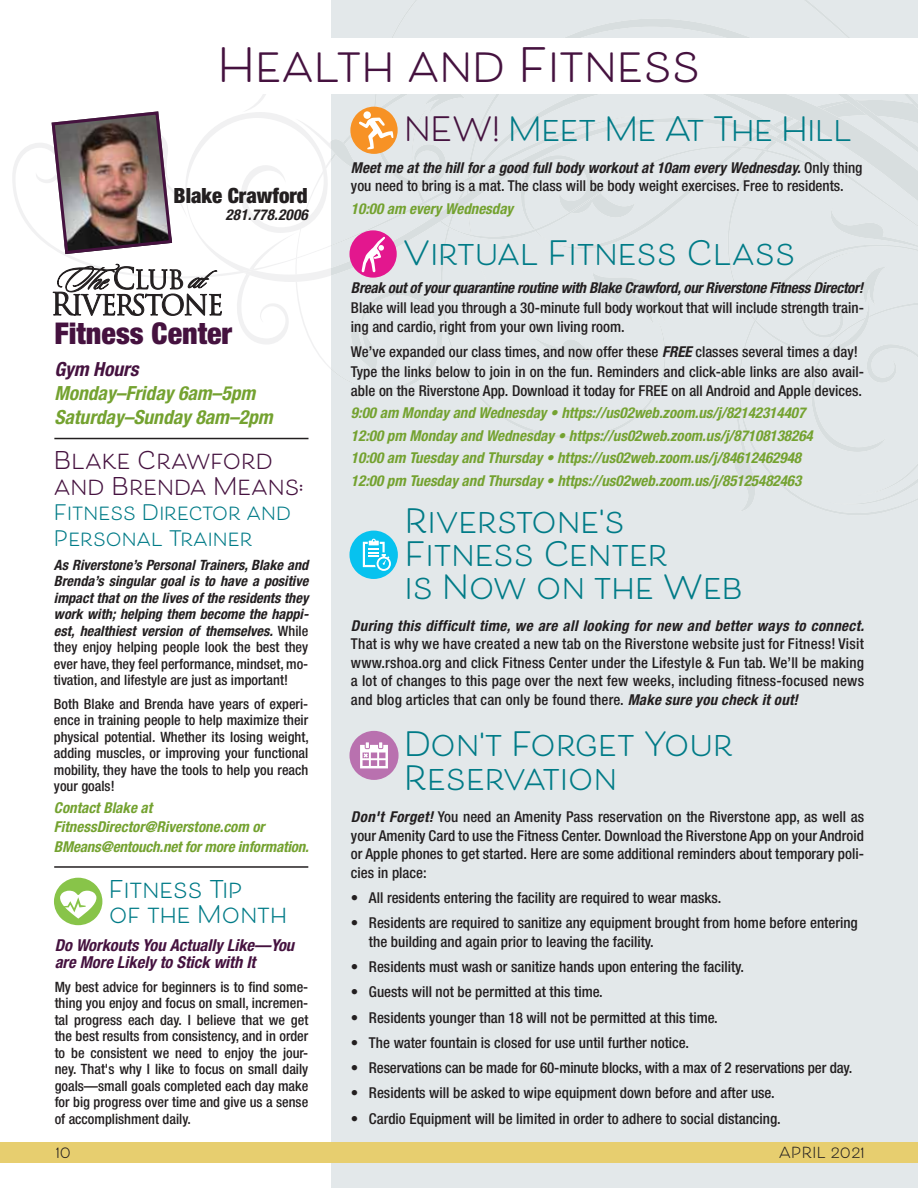
<style>
.page{position:relative;width:918px;height:1188px;background:#fff}
.page>*{position:absolute;margin:0;border:0;box-sizing:border-box;transform-origin:0 0}
.t1{font:700 46.5px "Beloved Sans Basic";color:#45123f}
.t2{font:700 33px/33px "Beloved Sans Basic";color:#007b87}
.t3{font:900 condensed 30px "Helvetica Neue";color:#45123f}
.t4{font:700 24px/25.5px "Beloved Sans Basic";color:#45123f}
.t5{font:700 24px/25.5px "Beloved Sans Basic";color:#007b87}
.t6{font:700 21px/25.5px "Beloved Sans Basic";color:#007b87}
.t7{font:900 condensed 21px "Helvetica Neue";color:#231f20}
.t8{font:italic 700 condensed 19.5px/24px "Helvetica Neue";color:#74a230}
.t9{font:italic 700 condensed 19.5px "Helvetica Neue";color:#45123f}
.t10{font:italic 700 condensed 16.5px/16.5px "Helvetica Neue";color:#45123f}
.t11{font:500 condensed 15px/18.5px "Helvetica Neue";color:#231f20}
.t12{font:italic 700 condensed 15px/22.5px "Helvetica Neue";color:#74a230}
.t13{font:italic 700 condensed 15px "Helvetica Neue";letter-spacing:.02em;color:#231f20}
.t14{font:italic 700 condensed 15px "Helvetica Neue";letter-spacing:-.02em;color:#231f20}
.t15{font:700 15px "Beloved Sans Basic";letter-spacing:.02em;color:#231f20}
.t16{font:500 condensed 14.25px/16.5px "Helvetica Neue";color:#231f20;text-align:justify}
.t17{font:italic 700 condensed 14.25px/16.5px "Helvetica Neue";color:#231f20;text-align:justify}
.s1{font-weight:500;font-style:normal}
.s2{color:#45123f}
.s3{font-weight:700;font-style:italic}
</style>
<div class="page">
<div style="left:331px;top:0;width:587px;height:1188px;background:#e3e8ea"></div>
<div style="left:734px;top:439px;width:184px;height:76px;background:#e3e8ea"></div>
<div style="left:784px;top:439px;width:134px;height:66px;background:#e3e8ea"></div>
<svg style="left:732px;top:439px;width:24px;height:73px;background:#dfe4e5"></svg>
<div style="left:437px;top:341px;width:481px;height:98px;background:#e3e8ea"></div>
<svg style="left:666px;top:187px;width:252px;height:154px;background:#e2e7e9"></svg>
<svg style="left:373px;top:0;width:545px;height:187px;background:#e1e6e8"></svg>
<svg style="left:666px;top:105px;width:176px;height:134px;background:#dfe4e6"></svg>
<svg style="left:666px;top:118px;width:158px;height:158px;background:#e2e7e8"></svg>
<div style="left:0;top:1142px;width:918px;height:21px;background:#e7ce6f"></div>
<hr style="left:54px;top:438px;width:254px;height:1px;background:#231f20">
<div style="left:0;top:38px;width:918px;height:55px;background:#fff"></div>
<svg style="left:12px;top:93px;width:654px;height:297px"></svg>
<svg style="left:349px;top:531px;width:49px;height:48px;background:#59d2f0"></svg>
<svg style="left:54px;top:878px;width:48px;height:47px"></svg>
<svg style="left:349px;top:731px;width:50px;height:49px;background:#cfa6cb"></svg>
<hr style="left:54px;top:866px;width:254px;height:2px;background:#231f20">
<h1 class="t1" style="left:217px;top:39px;width:485px">Health and Fitness</h1>
<h3 class="t7" style="left:174px;top:188px;width:136px">Blake Crawford</h3>
<p class="t13" style="left:225px;top:209px;width:84px">281.778.2006</p>
<h3 class="t3" style="left:54px;top:323px;width:179px">Fitness Center</h3>
<h3 class="t9" style="left:54px;top:362px;width:86px">Gym Hours</h3>
<h3 class="t8" style="left:54px;top:383px;width:220px">Monday–Friday 6am–5pm<br>Saturday–Sunday 8am–2pm</h3>
<h3 class="t4" style="left:54px;top:448px;width:251px">Blake Crawford and Brenda Means:</h3>
<h3 class="t6" style="left:54px;top:500px;width:239px">Fitness Director and<br>Personal Trainer</h3>
<p class="t17" style="left:54px;top:558px;width:256px">As Riverstone’s Personal Trainers, Blake and Brenda’s singular goal is to have a positive impact that on the lives of the residents they work with; helping them become the happi&shy;est, healthiest version of themselves. <span class="s1">While they enjoy helping people look the best they ever have, they feel performance, mindset, mo&shy;tivation, and lifestyle are just as important!</span></p>
<p class="t16" style="left:54px;top:697px;width:256px">Both Blake and Brenda have years of experi&shy;ence in training people to help maximize their physical potential. Whether its losing weight, adding muscles, or improving your functional mobility, they have the tools to help you reach your goals!</p>
<p class="t12" style="left:54px;top:799px;width:256px;line-height:19.5px">Contact Blake at<br>FitnessDirector@Riverstone.com or<br>BMeans@entouch.net for more information.</p>
<h3 class="t5" style="left:109px;top:877px;width:180px">Fitness Tip<br>of the Month</h3>
<p class="t10" style="left:55px;top:938px;width:241px">Do Workouts You Actually Like—You are More Likely to Stick with It</p>
<p class="t16" style="left:55px;top:979px;width:255px">My best advice for beginners is to find some&shy;thing you enjoy and focus on small, incremen&shy;tal progress each day. I believe that we get the best results from consistency, and in order to be consistent we need to enjoy the jour&shy;ney. That's why I like to focus on small daily goals—small goals completed each day make for big progress over time and give us a sense of accomplishment daily.</p>
<h2 class="t2" style="left:404px;top:113px;width:450px"><span class="s2">NEW!</span> Meet Me At The Hill</h2>
<p class="t11" style="left:351px;top:160px;width:513px"><span class="s3">Meet me at the hill for a good full body workout at 10am every Wednesday.</span> Only thing you need to bring is a mat. The class will be body weight exercises. Free to residents.</p>
<p class="t12" style="left:351px;top:199px;width:164px">10:00 am every Wednesday</p>
<h2 class="t2" style="left:403px;top:237px;width:394px">Virtual Fitness Class</h2>
<p class="t14" style="left:351px;top:283px;width:514px">Break out of your quarantine routine with Blake Crawford, our Riverstone Fitness Director!</p>
<p class="t11" style="left:351px;top:300px;width:515px">Blake will lead you through a 30-minute full body workout that will include strength train&shy;ing and cardio, right from your own living room.</p>
<p class="t11" style="left:351px;top:343px;width:515px;line-height:20px">We’ve expanded our class times, and now offer these <span class="s3">FREE</span> classes several times a day!<br>Type the links below to join in on the fun. Reminders and click-able links are also avail-</p>
<p class="t11" style="left:351px;top:383px;width:513px">able on the Riverstone App. Download it today for FREE on all Android and Apple devices.</p>
<p class="t12" style="left:351px;top:403px;width:463px">9:00 am Monday and Wednesday • https://us02web.zoom.us/j/82142314407<br>12:00 pm Monday and Wednesday • https://us02web.zoom.us/j/87108138264<br>10:00 am Tuesday and Thursday • https://us02web.zoom.us/j/84612462948<br>12:00 pm Tuesday and Thursday • https://us02web.zoom.us/j/85125482463</p>
<h2 class="t2" style="left:405px;top:505px;width:339px">Riverstone's<br>Fitness Center<br>is Now on the Web</h2>
<p class="t13" style="left:351px;top:620px;width:514px">During this difficult time, we are all looking for new and better ways to connect.</p>
<p class="t11" style="left:351px;top:636px;width:515px;text-align:justify">That is why we have created a new tab on the Riverstone website just for Fitness! Visit www.rshoa.org and click Fitness Center under the Lifestyle &amp; Fun tab. We’ll be making a lot of changes to this page over the next few weeks, including fitness-focused news and blog articles that can only be found there. <span class="s3">Make sure you check it out!</span></p>
<h2 class="t2" style="left:404px;top:727px;width:331px;line-height:34.2px">Don't Forget Your<br>Reservation</h2>
<p class="t11" style="left:351px;top:809px;width:515px;text-align:justify"><span class="s3">Don't Forget!</span> You need an Amenity Pass reservation on the Riverstone app, as well as your Amenity Card to use the Fitness Center. Download the Riverstone App on your Android or Apple phones to get started. Here are some additional reminders about temporary poli&shy;cies in place:</p>
<p class="t11" style="left:351px;top:890px;width:372px">• All residents entering the facility are required to wear masks.</p>
<p class="t11" style="left:369px;top:915px;width:490px;text-indent:-18px">• Residents are required to sanitize any equipment brought from home before entering the building and again prior to leaving the facility.</p>
<p class="t11" style="left:351px;top:959px;width:395px">• Residents must wash or sanitize hands upon entering the facility.</p>
<p class="t11" style="left:351px;top:984px;width:253px">• Guests will not be permitted at this time.</p>
<p class="t11" style="left:351px;top:1009px;width:368px">• Residents younger than 18 will not be permitted at this time.</p>
<p class="t11" style="left:351px;top:1034px;width:339px">• The water fountain is closed for use until further notice.</p>
<p class="t11" style="left:351px;top:1060px;width:503px">• Reservations can be made for 60-minute blocks, with a max of 2 reservations per day.</p>
<p class="t11" style="left:351px;top:1085px;width:425px">• Residents will be asked to wipe equipment down before and after use.</p>
<p class="t11" style="left:351px;top:1110px;width:431px">• Cardio Equipment will be limited in order to adhere to social distancing.</p>
<p class="t15" style="left:56px;top:1144px;width:16px">10</p>
<p class="t15" style="left:779px;top:1144px;width:87px">APRIL 2021</p>
</div>
